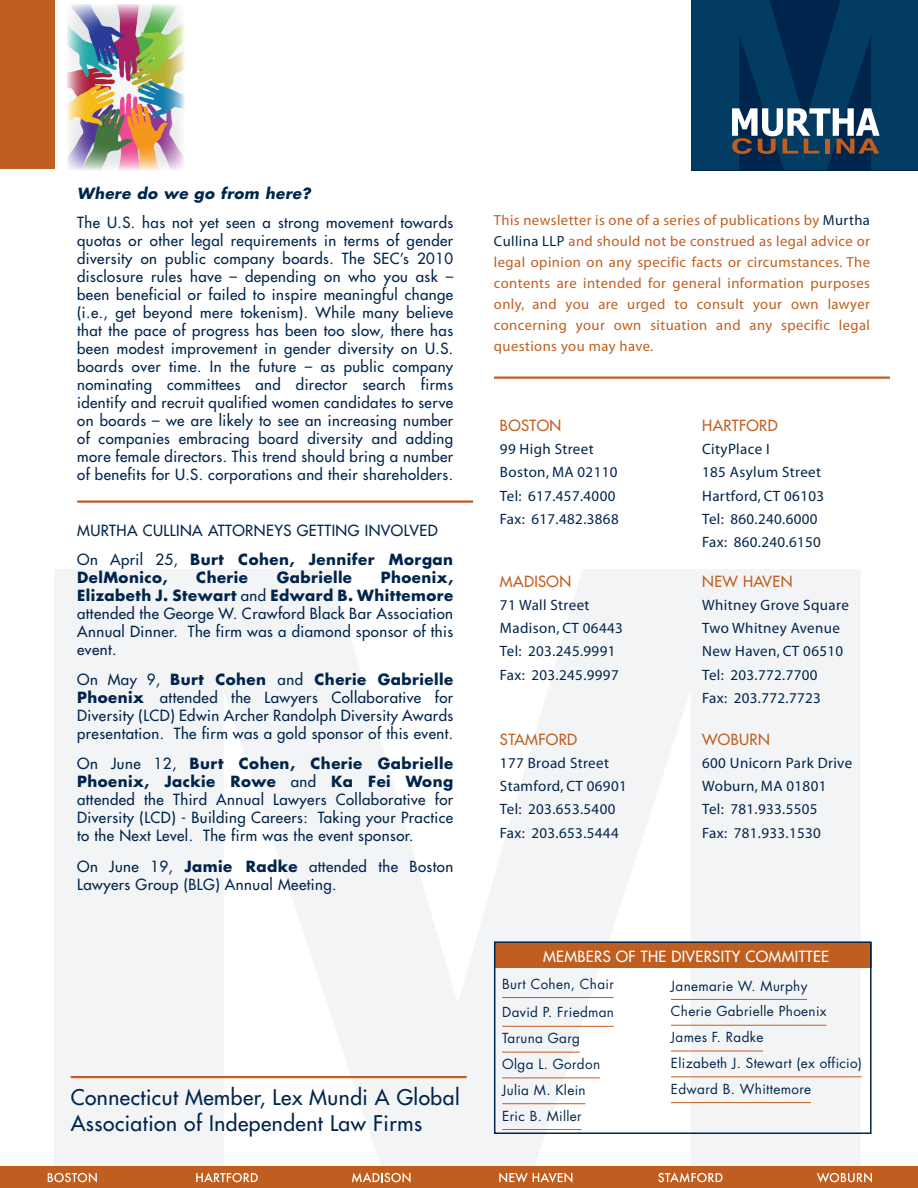
<style>
.page{position:relative;width:918px;height:1188px;background:#fff}
.page>*{position:absolute;margin:0;border:0;box-sizing:border-box;transform-origin:0 0}
.SubHead_Top{font:500 21px/25.2px "Futura Std";letter-spacing:.025em;color:#00254c}
.Main_Content_Text{font:500 15px/18px "Futura Std";letter-spacing:.03em;color:#00254c;text-align:justify}
.Address_Press{font:15px "Myriad";letter-spacing:.025em;color:#00254c}
.Main_Content_Text-2{font:700 15px/18px "Futura Std";letter-spacing:.03em;color:#00254c}
.Orange_Header_Press{font:500 15px "Futura Std";letter-spacing:.025em;color:#c05e1f}
.Orange_Header{font:500 15px "Futura Std";letter-spacing:.025em;color:#fff}
.Main_Content_Text-3{font:italic 700 15px "Futura Std";letter-spacing:.03em;color:#00254c}
.Main_Content_Text-4{font:14.7px/21px "Myriad";letter-spacing:.03em;color:#c05e1f;text-align:justify}
.Ruled_Text_for_Conte{font:13.5px "Futura Std";letter-spacing:.025em;color:#00254c}
.s1{font-weight:500}
.s2{font-weight:700}
.s3{color:#00254c}
</style>
<div class="page">
<svg style="left:54px;top:569px;width:807px;height:598px;fill:#f3f4f6"></svg>
<div style="left:0;top:0;width:54px;height:169px;background:#c05e1f"></div>
<div style="left:0;top:1167px;width:918px;height:21px;background:#c05e1f"></div>
<svg style="left:196px;top:1172px;width:62px;height:10px"></svg>
<svg style="left:48px;top:1172px;width:49px;height:11px"></svg>
<svg style="left:352px;top:1172px;width:59px;height:11px"></svg>
<svg style="left:499px;top:1172px;width:73px;height:11px"></svg>
<svg style="left:658px;top:1172px;width:65px;height:11px"></svg>
<svg style="left:817px;top:1172px;width:55px;height:11px"></svg>
<svg style="left:691px;top:0;width:227px;height:170px;background:#154264"></svg>
<hr style="left:494px;top:377px;width:396px;height:2px;background:#c05e1f">
<img style="left:68px;top:5px;width:116px;height:165px">
<div style="left:495px;top:942px;width:377px;height:25px;background:#c05e1f"></div>
<hr style="left:502px;top:997px;width:112px;height:1px;background:#c05e1f">
<hr style="left:502px;top:1026px;width:112px;height:1px;background:#c05e1f">
<hr style="left:502px;top:1052px;width:78px;height:1px;background:#c05e1f">
<hr style="left:502px;top:1078px;width:98px;height:1px;background:#c05e1f">
<hr style="left:502px;top:1103px;width:83px;height:1px;background:#c05e1f">
<hr style="left:502px;top:1129px;width:79px;height:1px;background:#c05e1f">
<div style="left:494px;top:941px;width:378px;height:193px;border:2px solid #00254c"></div>
<hr style="left:671px;top:999px;width:136px;height:1px;background:#c05e1f">
<hr style="left:671px;top:1025px;width:155px;height:1px;background:#c05e1f">
<hr style="left:671px;top:1051px;width:92px;height:1px;background:#c05e1f">
<hr style="left:671px;top:1077px;width:191px;height:1px;background:#c05e1f">
<hr style="left:671px;top:1102px;width:140px;height:1px;background:#c05e1f">
<hr style="left:71px;top:1076px;width:396px;height:2px;background:#c05e1f">
<hr style="left:77px;top:500px;width:396px;height:3px;background:#c05e1f">
<p class="Main_Content_Text-3" style="left:77px;top:184px;width:235px">Where do we go from here?</p>
<p class="Main_Content_Text" style="left:77px;top:214px;width:378px">The U.S. has not yet seen a strong movement towards quotas or other legal requirements in terms of gender diversity on public company boards. The SEC’s 2010 disclosure rules have – depending on who you ask – been beneficial or failed to inspire meaningful change (i.e., get beyond mere tokenism). While many believe that the pace of progress has been too slow, there has been modest improvement in gender diversity on U.S. boards over time. In the future – as public company nominating committees and director search firms identify and recruit qualified women candidates to serve on boards – we are likely to see an increasing number of companies embracing board diversity and adding more female directors. This trend should bring a number of benefits for U.S. corporations and their shareholders.</p>
<p class="Main_Content_Text" style="left:77px;top:522px;width:362px">MURTHA CULLINA ATTORNEYS GETTING INVOLVED</p>
<p class="Main_Content_Text-2" style="left:77px;top:550px;width:378px"><span class="s1">On April 25,</span> Burt Cohen, Jennifer Morgan<br>DelMonico,</p>
<p class="Main_Content_Text" style="left:77px;top:569px;width:378px;text-indent:304px"><span class="s2">Phoenix, Elizabeth J. Stewart</span> and <span class="s2">Edward B. Whittemore </span>attended the George W. Crawford Black Bar Association Annual Dinner. The firm was a diamond sponsor of this event.</p>
<p class="Main_Content_Text" style="left:77px;top:671px;width:378px">On May 9, <span class="s2">Burt Cohen</span> and <span class="s2">Cherie Gabrielle Phoenix</span> attended the Lawyers Collaborative for Diversity (LCD) Edwin Archer Randolph Diversity Awards presentation. The firm was a gold sponsor of this event.</p>
<p class="Main_Content_Text" style="left:77px;top:755px;width:378px">On June 12, <span class="s2">Burt Cohen, Cherie Gabrielle Phoenix, Jackie Rowe</span> and <span class="s2">Ka Fei Wong </span>attended the Third Annual Lawyers Collaborative for Diversity (LCD) - Building Careers: Taking your Practice to the Next Level. The firm was the event sponsor.</p>
<p class="Main_Content_Text" style="left:77px;top:857px;width:378px">On June 19, <span class="s2">Jamie Radke</span> attended the Boston<br>Lawyers Group (BLG) Annual Meeting.</p>
<p class="Main_Content_Text-2" style="left:196px;top:568px;width:53px">Cherie</p>
<p class="Main_Content_Text-2" style="left:277px;top:568px;width:77px">Gabrielle</p>
<p class="SubHead_Top" style="left:71px;top:1085px;width:391px">Connecticut Member, Lex Mundi A Global<br>Association of Independent Law Firms</p>
<p class="Main_Content_Text-4" style="left:494px;top:211px;width:378px">This newsletter is one of a series of publications by <span class="s3">Murtha Cullina LLP</span> and should not be construed as legal advice or legal opinion on any specific facts or circumstances. The contents are intended for general information purposes only, and you are urged to consult your own lawyer concerning your own situation and any specific legal questions you may have.</p>
<p class="Orange_Header_Press" style="left:500px;top:416px;width:63px">BOSTON</p>
<p class="Orange_Header_Press" style="left:702px;top:416px;width:77px">HARTFORD</p>
<p class="Address_Press" style="left:500px;top:442px;width:95px">99 High Street</p>
<p class="Address_Press" style="left:702px;top:442px;width:69px">CityPlace I</p>
<p class="Address_Press" style="left:500px;top:465px;width:119px">Boston, MA 02110</p>
<p class="Address_Press" style="left:702px;top:465px;width:120px">185 Asylum Street</p>
<p class="Address_Press" style="left:500px;top:488px;width:117px">Tel: 617.457.4000</p>
<p class="Address_Press" style="left:702px;top:488px;width:124px">Hartford, CT 06103</p>
<p class="Address_Press" style="left:500px;top:511px;width:120px">Fax: 617.482.3868</p>
<p class="Address_Press" style="left:702px;top:511px;width:117px">Tel: 860.240.6000</p>
<p class="Address_Press" style="left:702px;top:535px;width:120px">Fax: 860.240.6150</p>
<p class="Orange_Header_Press" style="left:500px;top:572px;width:73px">MADISON</p>
<p class="Orange_Header_Press" style="left:702px;top:572px;width:92px">NEW HAVEN</p>
<p class="Address_Press" style="left:500px;top:597px;width:91px">71 Wall Street</p>
<p class="Address_Press" style="left:702px;top:597px;width:148px">Whitney Grove Square</p>
<p class="Address_Press" style="left:500px;top:621px;width:124px">Madison, CT 06443</p>
<p class="Address_Press" style="left:702px;top:621px;width:139px">Two Whitney Avenue</p>
<p class="Address_Press" style="left:500px;top:644px;width:117px">Tel: 203.245.9991</p>
<p class="Address_Press" style="left:702px;top:644px;width:143px">New Haven, CT 06510</p>
<p class="Address_Press" style="left:500px;top:667px;width:120px">Fax: 203.245.9997</p>
<p class="Address_Press" style="left:702px;top:667px;width:117px">Tel: 203.772.7700</p>
<p class="Address_Press" style="left:702px;top:690px;width:120px">Fax: 203.772.7723</p>
<p class="Orange_Header_Press" style="left:500px;top:730px;width:79px">STAMFORD</p>
<p class="Orange_Header_Press" style="left:702px;top:730px;width:69px">WOBURN</p>
<p class="Address_Press" style="left:500px;top:755px;width:111px">177 Broad Street</p>
<p class="Address_Press" style="left:702px;top:755px;width:152px">600 Unicorn Park Drive</p>
<p class="Address_Press" style="left:500px;top:779px;width:128px">Stamford, CT 06901</p>
<p class="Address_Press" style="left:702px;top:779px;width:126px">Woburn, MA 01801</p>
<p class="Address_Press" style="left:500px;top:802px;width:117px">Tel: 203.653.5400</p>
<p class="Address_Press" style="left:702px;top:802px;width:117px">Tel: 781.933.5505</p>
<p class="Address_Press" style="left:500px;top:825px;width:120px">Fax: 203.653.5444</p>
<p class="Address_Press" style="left:702px;top:825px;width:120px">Fax: 781.933.1530</p>
<p class="Orange_Header" style="left:543px;top:947px;width:288px">MEMBERS OF THE DIVERSITY COMMITTEE</p>
<p class="Ruled_Text_for_Conte" style="left:502px;top:975px;width:113px">Burt Cohen, Chair</p>
<p class="Ruled_Text_for_Conte" style="left:502px;top:1004px;width:113px">David P. Friedman</p>
<p class="Ruled_Text_for_Conte" style="left:502px;top:1030px;width:79px">Taruna Garg</p>
<p class="Ruled_Text_for_Conte" style="left:502px;top:1056px;width:99px">Olga L. Gordon</p>
<p class="Ruled_Text_for_Conte" style="left:502px;top:1081px;width:85px">Julia M. Klein</p>
<p class="Ruled_Text_for_Conte" style="left:502px;top:1107px;width:81px">Eric B. Miller</p>
<p class="Ruled_Text_for_Conte" style="left:671px;top:977px;width:138px">Janemarie W. Murphy</p>
<p class="Ruled_Text_for_Conte" style="left:671px;top:1003px;width:157px">Cherie Gabrielle Phoenix</p>
<p class="Ruled_Text_for_Conte" style="left:671px;top:1029px;width:94px">James F. Radke</p>
<p class="Ruled_Text_for_Conte" style="left:671px;top:1054px;width:193px">Elizabeth J. Stewart (ex officio)</p>
<p class="Ruled_Text_for_Conte" style="left:671px;top:1080px;width:142px">Edward B. Whittemore</p>
</div>
